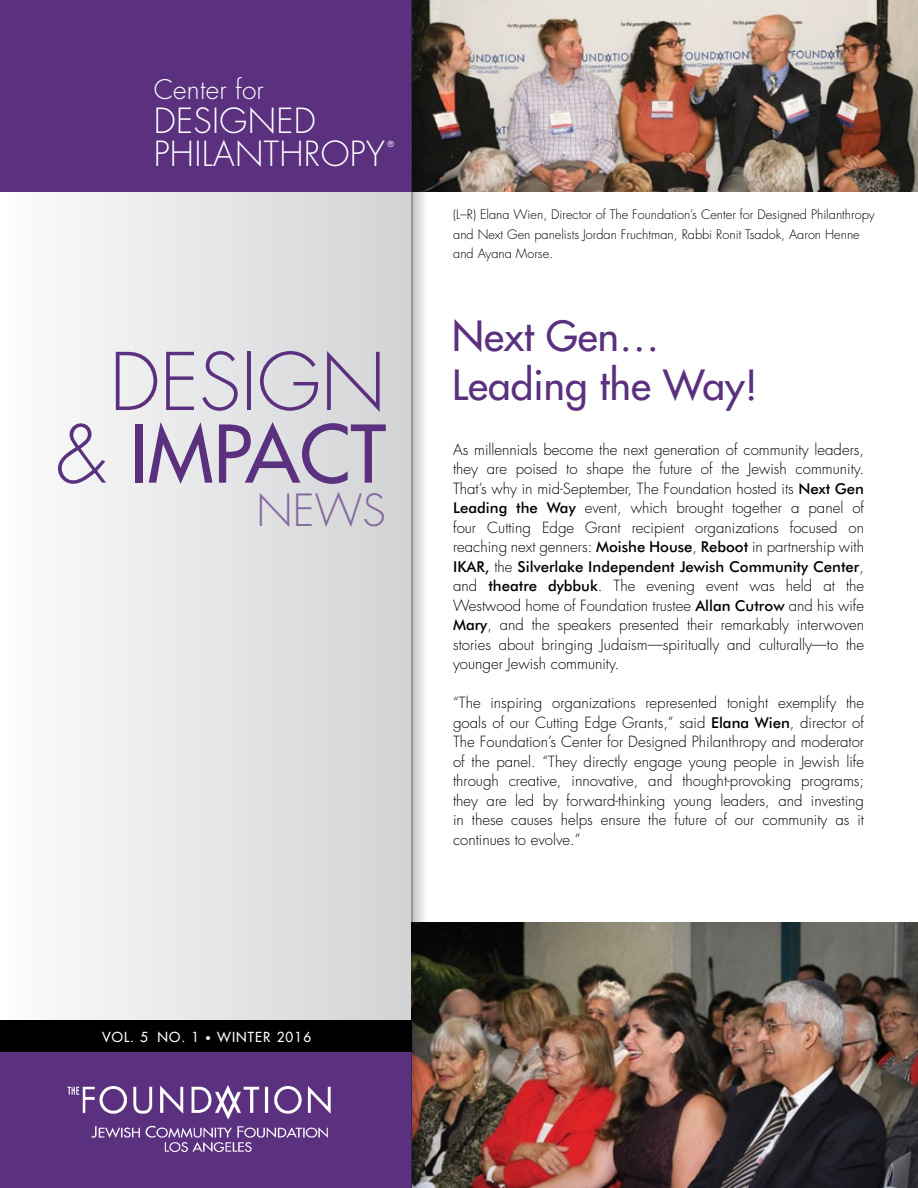
<style>
.page{position:relative;width:918px;height:1188px;background:#fff}
.page>*{position:absolute;margin:0;border:0;box-sizing:border-box;transform-origin:0 0}
.t1{font:300 77.25px/72.6px "Futura";color:#5a307f;text-align:right}
.t2{font:300 43.2px "Futura";color:#866a9f}
.t3{font:40.5px/49.5px "Futura";letter-spacing:.005em;color:#5a307f}
.t4{font:300 33.75px/33.8px "Futura";letter-spacing:.01em;color:#fff}
.t5{font:300 26.25px "Futura";letter-spacing:.01em;color:#fff}
.t6{font:300 15px/19.5px "Futura";color:#000;text-align:justify}
.t7{font:15px "Futura Med ORB";color:#000}
.t8{font:13.5px "Futura";letter-spacing:.08em;color:#fff}
.t9{font:300 12.75px/19.5px "Futura";color:#000}
.t10{font:8.25px "Futura";color:#fff}
.s1{font-weight:400}
.s2{font-family:"Futura Med ORB";font-weight:400}
.s3{font-family:"Futura";font-weight:300}
.s4{font-size:10.5px}
</style>
<div class="page">
<div style="left:0;top:192px;width:412px;height:836px;background:linear-gradient(to right,#fcfcfd,#d1d3d4)"></div>
<img style="left:427px;top:0;width:491px;height:192px">
<img style="left:427px;top:922px;width:491px;height:266px">
<div style="left:0;top:0;width:412px;height:192px;background:#5a307f"></div>
<div style="left:0;top:1051px;width:412px;height:137px;background:#5a307f"></div>
<img style="left:67px;top:1085px;width:264px;height:67px">
<div style="left:0;top:1020px;width:412px;height:31px;background:#000"></div>
<svg style="left:412px;top:0;width:15px;height:1188px"></svg>
<h3 class="t5" style="left:154px;top:72px;width:112px">Center for</h3>
<h3 class="t4" style="left:154px;top:104px;width:233px">Designed philanthropy</h3>
<p class="t10" style="left:387px;top:138px;width:8px">®</p>
<h1 class="t1" style="left:56px;top:347px;width:331px">Design &amp; <span class="s1">impact</span></h1>
<h2 class="t2" style="left:257px;top:482px;width:131px">news</h2>
<p class="t9" style="left:453px;top:205px;width:423px">(L–R) Elana Wien, Director of The Foundation’s Center for Designed Philanthropy and Next Gen panelists Jordan Fruchtman, Rabbi Ronit Tsadok, Aaron Henne and Ayana Morse.</p>
<h3 class="t3" style="left:452px;top:311px;width:307px">Next Gen…<br>Leading the Way!</h3>
<p class="t6" style="left:453px;top:440px;width:413px">As millennials become the next generation of community leaders, they are poised to shape the future of the Jewish community.<br>That’s why in mid-September, The Foundation hosted its <span class="s2">Next Gen Leading the Way</span> event, which brought together a panel of four Cutting Edge Grant recipient organizations focused on reaching next genners: <span class="s2">Moishe House</span>, <span class="s2">Reboot</span> in partnership with</p>
<p class="t7" style="left:453px;top:557px;width:413px">IKAR, <span class="s3">the</span> Silverlake Independent Jewish Community Center<span class="s3">,</span></p>
<p class="t6" style="left:453px;top:576px;width:413px">and <span class="s2">theatre dybbuk</span>. The evening event was held at the Westwood home of Foundation trustee <span class="s2">Allan Cutrow</span> and his wife <span class="s2">Mary</span>, and the speakers presented their remarkably interwoven stories about bringing Judaism—spiritually and culturally—to the younger Jewish community.</p>
<p class="t6" style="left:453px;top:693px;width:413px">“The inspiring organizations represented tonight exemplify the goals of our Cutting Edge Grants,” said <span class="s2">Elana Wien</span>, director of The Foundation’s Center for Designed Philanthropy and moderator of the panel. “They directly engage young people in Jewish life through creative, innovative, and thought-provoking programs; they are led by forward-thinking young leaders, and investing in these causes helps ensure the future of our community as it continues to evolve.”</p>
<p class="t8" style="left:102px;top:1028px;width:211px">Vol. 5 No. 1 <span class="s4">•</span> WINTER 2016</p>
</div>
